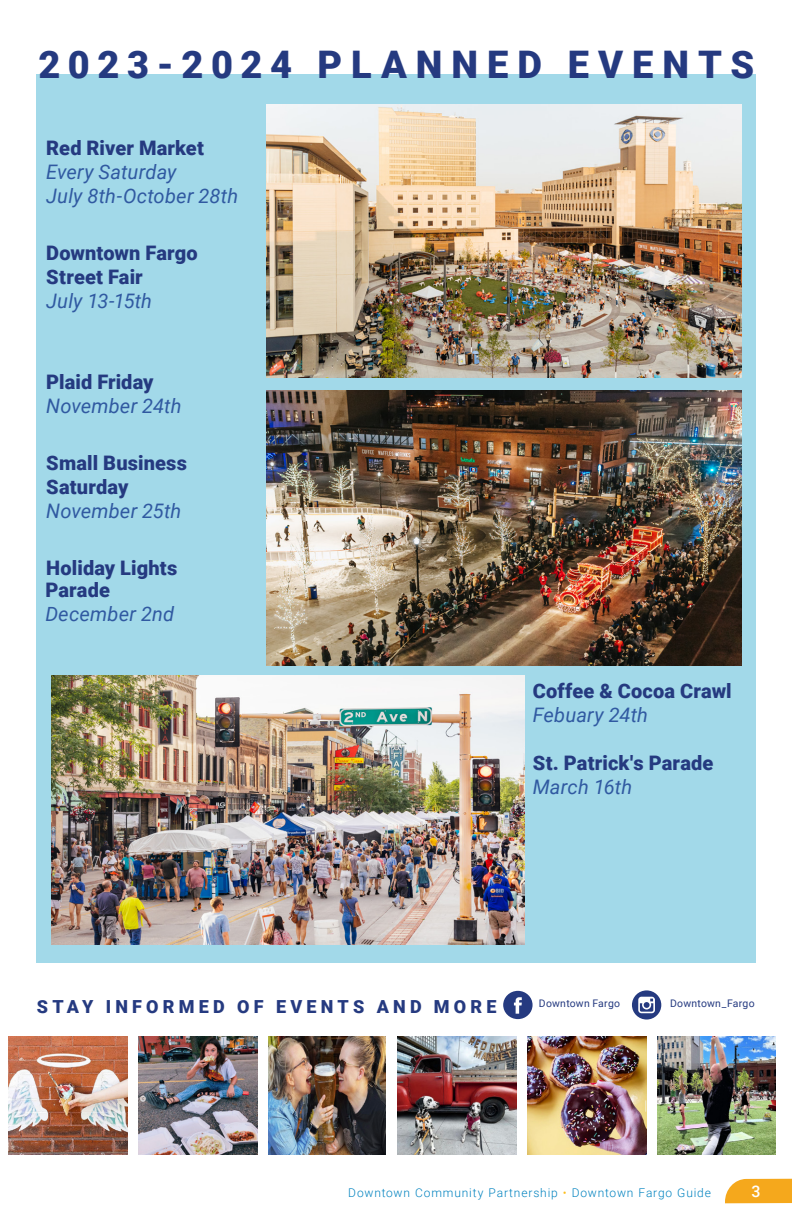
<style>
.page{position:relative;width:792px;height:1224px;background:#fff}
.page>*{position:absolute;margin:0;border:0;box-sizing:border-box;transform-origin:0 0}
.t1{font:900 38px "Roboto";letter-spacing:.235em;color:#253a80}
.Address_-_Stay___Pla{font:italic 20px "Roboto";letter-spacing:.01em;color:#3059a1}
.Business_Name_-_Stay{font:900 20px/24px "Roboto";letter-spacing:.005em;color:#253a80}
.Address_-_Stay___Pla-2{font:900 20px "Roboto";letter-spacing:.005em;color:#253a80}
.t2{font:900 18px "Roboto";letter-spacing:.235em;color:#253a80}
.t3{font:500 16px "Roboto";color:#fff}
.t4{font:300 12px "Roboto";letter-spacing:.07em;color:#0082bf}
.body_copy{font:10.4px "Roboto";letter-spacing:.025em;color:#253a80}
.s1{color:#fdbd1d}
</style>
<div class="page">
<svg style="left:725px;top:1178px;width:67px;height:25px;background:#f5b032"></svg>
<div style="left:37px;top:75px;width:719px;height:888px;background:#a2d9e9"></div>
<img style="left:9px;top:1036px;width:118px;height:119px">
<img style="left:138px;top:1036px;width:119px;height:119px">
<img style="left:268px;top:1036px;width:118px;height:119px">
<img style="left:398px;top:1036px;width:118px;height:119px">
<img style="left:527px;top:1036px;width:119px;height:119px">
<img style="left:657px;top:1036px;width:119px;height:119px">
<svg style="left:503px;top:991px;width:30px;height:28px"></svg>
<svg style="left:632px;top:990px;width:29px;height:30px"></svg>
<img style="left:52px;top:675px;width:472px;height:270px">
<img style="left:266px;top:104px;width:476px;height:274px">
<img style="left:267px;top:390px;width:474px;height:276px">
<p class="t1" style="left:38px;top:38px;width:718px">2023-2024 PLANNED EVENTS</p>
<p class="Business_Name_-_Stay" style="left:46px;top:135px;width:159px">Red River Market</p>
<p class="Address_-_Stay___Pla" style="left:46px;top:158px;width:132px">Every Saturday</p>
<p class="Address_-_Stay___Pla" style="left:46px;top:182px;width:193px">July 8th-October 28th</p>
<p class="Business_Name_-_Stay" style="left:46px;top:240px;width:153px">Downtown Fargo<br>Street Fair</p>
<p class="Address_-_Stay___Pla" style="left:46px;top:287px;width:107px">July 13-15th</p>
<p class="Business_Name_-_Stay" style="left:46px;top:369px;width:109px">Plaid Friday</p>
<p class="Address_-_Stay___Pla" style="left:46px;top:392px;width:137px">November 24th</p>
<p class="Business_Name_-_Stay" style="left:46px;top:450px;width:142px">Small Business<br>Saturday</p>
<p class="Address_-_Stay___Pla" style="left:46px;top:497px;width:137px">November 25th</p>
<p class="Business_Name_-_Stay" style="left:46px;top:555px;width:133px">Holiday Lights</p>
<p class="Business_Name_-_Stay" style="left:45px;top:577px;width:66px">Parade</p>
<p class="Address_-_Stay___Pla" style="left:45px;top:600px;width:130px">December 2nd</p>
<p class="Address_-_Stay___Pla-2" style="left:533px;top:677px;width:200px">Coffee &amp; Cocoa Crawl</p>
<p class="Address_-_Stay___Pla" style="left:533px;top:701px;width:117px">Febuary 24th</p>
<p class="Address_-_Stay___Pla-2" style="left:533px;top:749px;width:182px">St. Patrick's Parade</p>
<p class="Address_-_Stay___Pla" style="left:533px;top:773px;width:101px">March 16th</p>
<p class="t2" style="left:37px;top:994px;width:461px">STAY INFORMED OF EVENTS AND MORE</p>
<p class="body_copy" style="left:539px;top:996px;width:83px">Downtown Fargo</p>
<p class="body_copy" style="left:670px;top:996px;width:86px">Downtown_Fargo</p>
<p class="t4" style="left:348px;top:1184px;width:364px">Downtown Community Partnership <span class="s1">•</span> Downtown Fargo Guide</p>
<p class="t3" style="left:752px;top:1180px;width:11px">3</p>
</div>
